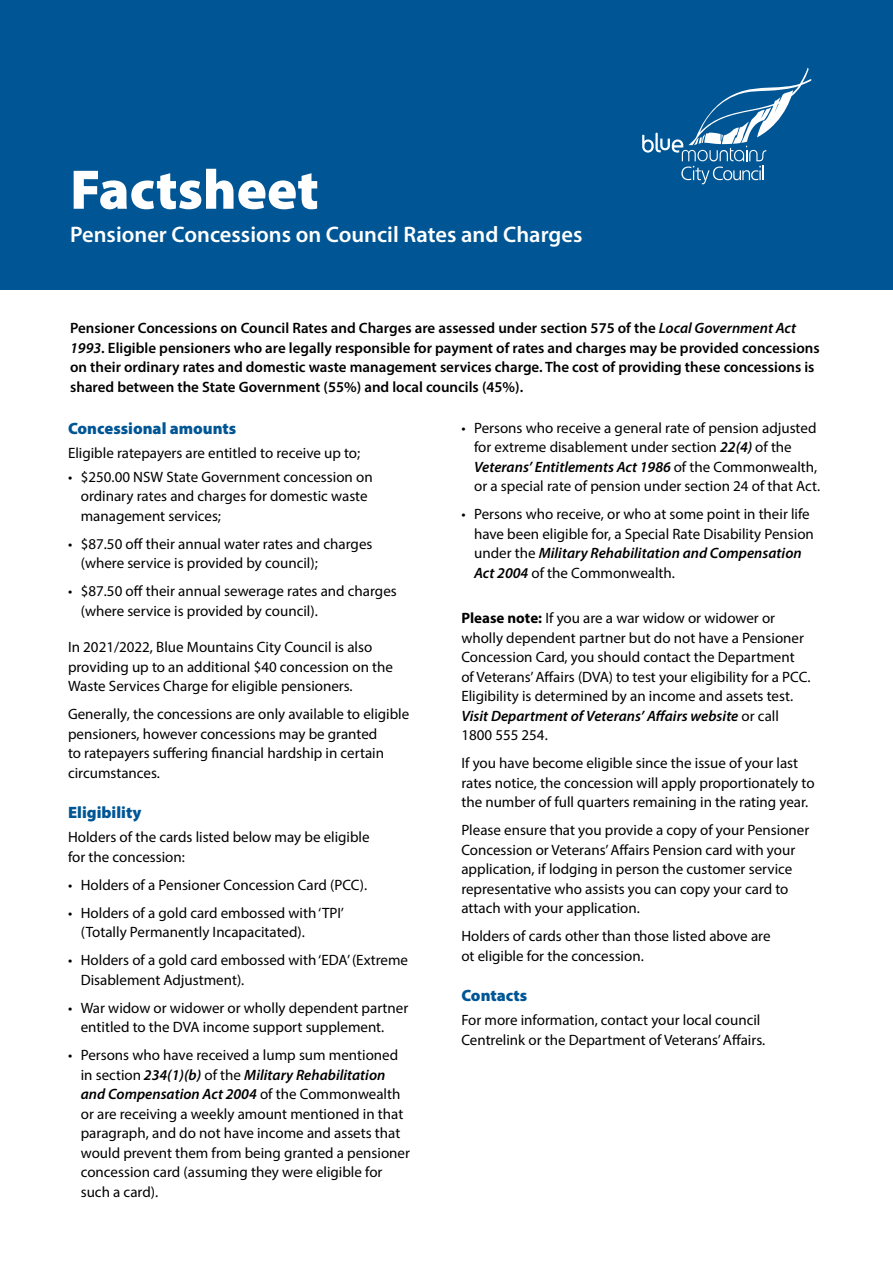
<style>
.page{position:relative;width:893px;height:1263px;background:#fff}
.page>*{position:absolute;margin:0;border:0;box-sizing:border-box;transform-origin:0 0}
.t1{font:900 56.25px "Myriad Pro";color:#fff}
.t2{font:600 22.5px "Myriad Pro";color:#fff}
.t3{font:900 16.5px "Myriad Pro";color:#005695}
.t4{font:15px/19.5px "Myriad Pro";color:#000}
.t5{font:600 15px/19.5px "Myriad Pro";color:#000}
.s1{font-style:italic}
.s2{font-weight:600;font-style:italic}
.s3{font-weight:700}
</style>
<div class="page">
<div style="left:0;top:0;width:893px;height:290px;background:#005695"></div>
<svg style="left:642px;top:68px;width:170px;height:116px"></svg>
<h1 class="t1" style="left:70px;top:158px;width:250px">Factsheet</h1>
<h2 class="t2" style="left:70px;top:220px;width:514px">Pensioner Concessions on Council Rates and Charges</h2>
<p class="t5" style="left:70px;top:318px;width:751px">Pensioner Concessions on Council Rates and Charges are assessed under section 575 of the <span class="s1">Local Government Act 1993</span>. Eligible pensioners who are legally responsible for payment of rates and charges may be provided concessions on their ordinary rates and domestic waste management services charge. The cost of providing these concessions is shared between the State Government (55%) and local councils (45%).</p>
<p class="t3" style="left:68px;top:419px;width:170px">Concessional amounts</p>
<p class="t4" style="left:68px;top:443px;width:294px">Eligible ratepayers are entitled to receive up to;</p>
<p class="t4" style="left:81px;top:467px;width:293px;text-indent:-13px">• $250.00 NSW State Government concession on ordinary rates and charges for domestic waste management services;</p>
<p class="t4" style="left:81px;top:534px;width:293px;text-indent:-13px">• $87.50 off their annual water rates and charges (where service is provided by council);</p>
<p class="t4" style="left:81px;top:581px;width:318px;text-indent:-13px">• $87.50 off their annual sewerage rates and charges (where service is provided by council).</p>
<p class="t4" style="left:68px;top:637px;width:326px">In 2021/2022, Blue Mountains City Council is also providing up to an additional $40 concession on the<br>Waste Services Charge for eligible pensioners.</p>
<p class="t4" style="left:68px;top:704px;width:343px">Generally, the concessions are only available to eligible pensioners, however concessions may be granted<br>to ratepayers suffering financial hardship in certain circumstances.</p>
<p class="t3" style="left:68px;top:803px;width:75px">Eligibility</p>
<p class="t4" style="left:68px;top:827px;width:303px">Holders of the cards listed below may be eligible for the concession:</p>
<p class="t4" style="left:68px;top:875px;width:301px">• Holders of a Pensioner Concession Card (PCC).</p>
<p class="t4" style="left:81px;top:903px;width:265px;text-indent:-13px">• Holders of a gold card embossed with ‘TPI’ (Totally Permanently Incapacitated).</p>
<p class="t4" style="left:81px;top:950px;width:329px;text-indent:-13px">• Holders of a gold card embossed with ‘EDA’ (Extreme<br>Disablement Adjustment).</p>
<p class="t4" style="left:81px;top:998px;width:329px;text-indent:-13px">• War widow or widower or wholly dependent partner entitled to the DVA income support supplement.</p>
<p class="t4" style="left:81px;top:1045px;width:331px;text-indent:-13px">• Persons who have received a lump sum mentioned in section <span class="s2">234(1)(b)</span> of the <span class="s2">Military Rehabilitation and Compensation Act 2004</span> of the Commonwealth or are receiving a weekly amount mentioned in that paragraph, and do not have income and assets that would prevent them from being granted a pensioner concession card (assuming they were eligible for such a card).</p>
<p class="t4" style="left:474px;top:418px;width:347px;text-indent:-13px">• Persons who receive a general rate of pension adjusted for extreme disablement under section <span class="s2">22(4)</span> of the <span class="s2">Veterans’ Entitlements Act 1986</span> of the Commonwealth, or a special rate of pension under section 24 of that Act.</p>
<p class="t4" style="left:474px;top:504px;width:341px;text-indent:-13px">• Persons who receive, or who at some point in their life have been eligible for, a Special Rate Disability Pension under the <span class="s2">Military Rehabilitation and Compensation Act 2004</span> of the Commonwealth.</p>
<p class="t4" style="left:461px;top:608px;width:351px"><span class="s3">Please note:</span> If you are a war widow or widower or wholly dependent partner but do not have a Pensioner Concession Card, you should contact the Department of Veterans’ Affairs (DVA) to test your eligibility for a PCC.<br>Eligibility is determined by an income and assets test.<br><span class="s2">Visit Department of Veterans’ Affairs website</span> or call 1800 555 254.</p>
<p class="t4" style="left:461px;top:753px;width:355px">If you have become eligible since the issue of your last rates notice, the concession will apply proportionately to the number of full quarters remaining in the rating year.</p>
<p class="t4" style="left:461px;top:820px;width:349px">Please ensure that you provide a copy of your Pensioner Concession or Veterans’ Affairs Pension card with your application, if lodging in person the customer service representative who assists you can copy your card to attach with your application.</p>
<p class="t4" style="left:461px;top:926px;width:311px">Holders of cards other than those listed above are ot eligible for the concession.</p>
<p class="t3" style="left:461px;top:986px;width:67px">Contacts</p>
<p class="t4" style="left:461px;top:1010px;width:305px">For more information, contact your local council<br>Centrelink or the Department of Veterans’ Affairs.</p>
</div>
